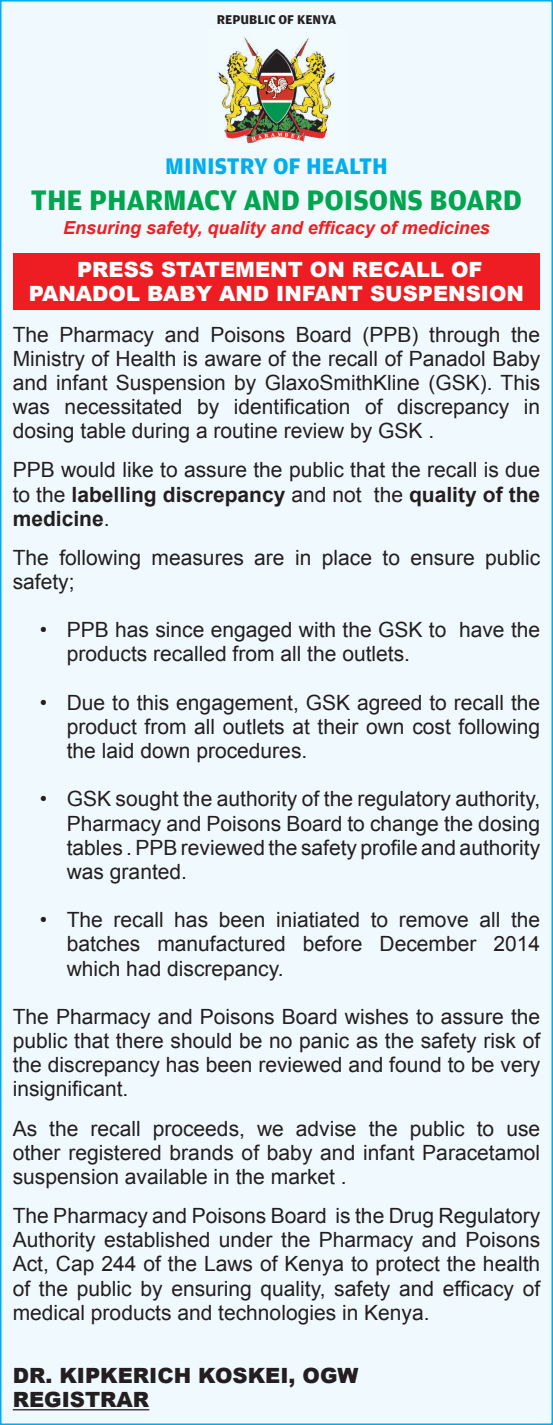
<style>
.page{position:relative;width:553px;height:1425px;background:#fff}
.page>*{position:absolute;margin:0;border:0;box-sizing:border-box;transform-origin:0 0}
.t1{font:700 30px "Amplitude";color:#00a54f}
.t2{font:700 24px "Amplitude";color:#00aeef}
.t3{font:21px/24.2px "Arial";color:#231f20;text-align:justify}
.t4{font:900 21px/24.2px "Arial";color:#fff;text-align:center}
.t5{font:900 21px/24.2px "Arial";color:#231f20}
.t6{font:italic 700 18px "Arial";color:#ee1f23}
.t7{font:700 13.5px "Amplitude";color:#231f20}
.s1{font-weight:700}
.s2{color:#1f2020}
</style>
<div class="page">
<div style="left:1px;top:1px;width:551px;height:1423px;background:#f0f9fd"></div>
<img style="left:218px;top:37px;width:118px;height:107px">
<div style="left:14px;top:254px;width:526px;height:56px;background:#ee1d23"></div>
<hr style="left:13px;top:1409px;width:136px;height:1px;background:#231f20">
<p class="t7" style="left:217px;top:12px;width:121px">REPUBLIC OF KENYA</p>
<p class="t2" style="left:165px;top:153px;width:224px">MINISTRY OF HEALTH</p>
<h1 class="t1" style="left:31px;top:184px;width:493px">THE PHARMACY AND POISONS BOARD</h1>
<p class="t6" style="left:63px;top:216px;width:428px">Ensuring safety, quality and efficacy of medicines</p>
<p class="t4" style="left:29px;top:257px;width:496px">PRESS STATEMENT ON RECALL OF<br>PANADOL BABY AND INFANT SUSPENSION</p>
<p class="t3" style="left:13px;top:322px;width:529px">The Pharmacy and Poisons Board (PPB) through the Ministry of Health is aware of the recall of Panadol Baby and infant Suspension by GlaxoSmithKline (GSK). This was necessitated by identification of discrepancy in dosing table during a routine review by GSK .</p>
<p class="t3" style="left:13px;top:458px;width:529px">PPB would like to assure the public that the recall is due to the <span class="s1">labelling discrepancy</span> and not the <span class="s1">quality of the medicine</span>.</p>
<p class="t3" style="left:13px;top:545px;width:529px">The following measures are in place to ensure public safety;</p>
<p class="t3" style="left:67px;top:618px;width:475px;text-indent:-27px">• PPB has since engaged with the GSK to have the products recalled from all the outlets.</p>
<p class="t3" style="left:67px;top:690px;width:475px;text-indent:-27px">• Due to this engagement, GSK agreed to recall the product from all outlets at their own cost following the laid down procedures.</p>
<p class="t3" style="left:67px;top:787px;width:475px;text-indent:-27px">• GSK sought the authority of the regulatory authority, Pharmacy and Poisons Board to change the dosing tables . PPB reviewed the safety profile and authority was granted.</p>
<p class="t3" style="left:67px;top:908px;width:475px;text-indent:-27px">• The recall has been iniatiated to remove all the batches manufactured before December 2014 which had discrepancy.</p>
<p class="t3" style="left:13px;top:1004px;width:529px">The Pharmacy and Poisons Board wishes to assure the public that there should be no panic as the safety risk of the discrepancy has been reviewed and found to be very insignificant.</p>
<p class="t3" style="left:13px;top:1116px;width:529px">As the recall proceeds, we advise the public to use other registered brands of baby and infant Paracetamol suspension available in the market .</p>
<p class="t3" style="left:13px;top:1203px;width:529px">The Pharmacy and Poisons Board is the Drug Regulatory Authority established under the Pharmacy and Poisons Act, Cap 244 of the Laws of Kenya to protect the health of the public by ensuring quality, safety and efficacy of medical products and technologies in Kenya<span class="s2">.</span></p>
<p class="t5" style="left:13px;top:1362px;width:347px">DR. KIPKERICH KOSKEI, OGW<br>REGISTRAR</p>
</div>
